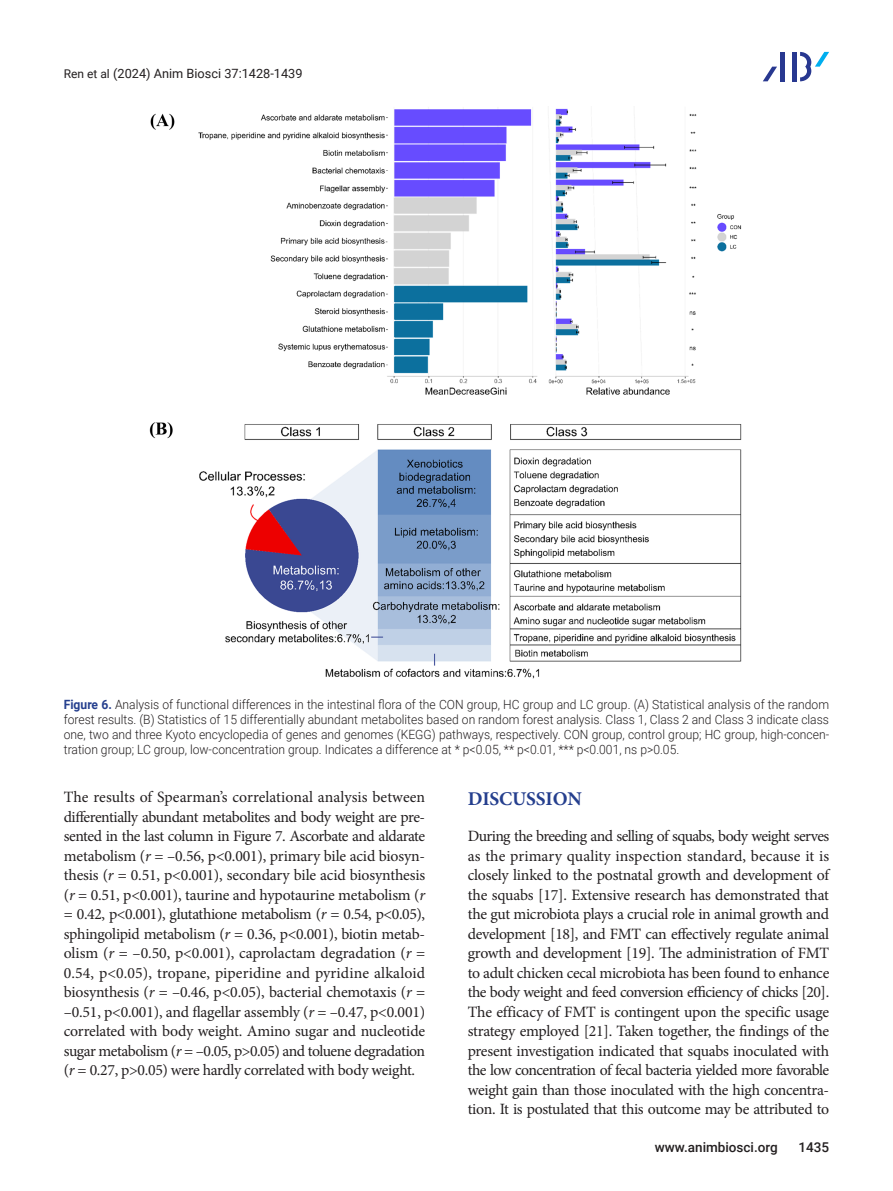
<style>
.page{position:relative;width:893px;height:1191px;background:#fff}
.page>*{position:absolute;margin:0;border:0;box-sizing:border-box;transform-origin:0 0}
.대제목{font:700 19.5px "Minion Pro";letter-spacing:-.01em;color:#253f8e}
.본문{font:15.75px/19.5px "Minion Pro";letter-spacing:-.025em;color:#231f20;text-align:justify}
.t1{font:500 13.5px "Roboto";color:#231f20}
.표_그림__제목{font:300 12.75px/15px "Roboto";color:#231f20;text-align:justify;scale:.95 1}
.t2{font:12.75px "Roboto";color:#231f20}
.s1{font-size:12px}
.s2{font-weight:700;color:#253f8e}
.s3{font-style:italic}
</style>
<div class="page">
<div style="left:792px;top:52px;width:5px;height:29px;background:#283890"></div>
<hr style="left:781px;top:52px;width:4px;height:29px;background:#283890">
<svg style="left:763px;top:67px;width:14px;height:14px"></svg>
<svg style="left:800px;top:52px;width:29px;height:29px"></svg>
<img style="left:149px;top:108px;width:593px;height:571px">
<p class="t2" style="left:64px;top:65px;width:240px"><span class="s1">Ren et al</span> (2024) Anim Biosci 37:1428-1439</p>
<p class="표_그림__제목" style="left:64px;top:696px;width:807px"><span class="s2">Figure 6.</span> Analysis of functional differences in the intestinal flora of the CON group, HC group and LC group. (A) Statistical analysis of the random forest results. (B) Statistics of 15 differentially abundant metabolites based on random forest analysis. Class 1, Class 2 and Class 3 indicate class one, two and three Kyoto encyclopedia of genes and genomes (KEGG) pathways, respectively. CON group, control group; HC group, high-concen&shy;tration group; LC group, low-concentration group. Indicates a difference at * p&lt;0.05, ** p&lt;0.01, *** p&lt;0.001, ns p&gt;0.05.</p>
<p class="본문" style="left:64px;top:787px;width:363px">The results of Spearman’s correlational analysis between differentially abundant metabolites and body weight are pre&shy;sented in the last column in Figure 7. Ascorbate and aldarate metabolism (<span class="s3">r</span> = –0.56, p&lt;0.001), primary bile acid biosyn&shy;thesis (<span class="s3">r</span> = 0.51, p&lt;0.001), secondary bile acid biosynthesis (<span class="s3">r</span> = 0.51, p&lt;0.001), taurine and hypotaurine metabolism (<span class="s3">r </span>= 0.42, p&lt;0.001), glutathione metabolism (<span class="s3">r</span> = 0.54, p&lt;0.05), sphingolipid metabolism (<span class="s3">r</span> = 0.36, p&lt;0.001), biotin metab&shy;olism (<span class="s3">r</span> = –0.50, p&lt;0.001), caprolactam degradation (<span class="s3">r</span> = 0.54, p&lt;0.05), tropane, piperidine and pyridine alkaloid biosynthesis (<span class="s3">r</span> = –0.46, p&lt;0.05), bacterial chemotaxis (<span class="s3">r</span> = –0.51, p&lt;0.001), and flagellar assembly (<span class="s3">r</span> = –0.47, p&lt;0.001) correlated with body weight. Amino sugar and nucleotide sugar metabolism (<span class="s3">r</span> = –0.05, p&gt;0.05) and toluene degradation (<span class="s3">r</span> = 0.27, p&gt;0.05) were hardly correlated with body weight.</p>
<p class="대제목" style="left:468px;top:785px;width:116px">DISCUSSION</p>
<p class="본문" style="left:468px;top:826px;width:363px">During the breeding and selling of squabs, body weight serves as the primary quality inspection standard, because it is closely linked to the postnatal growth and development of the squabs [17]. Extensive research has demonstrated that the gut microbiota plays a crucial role in animal growth and development [18], and FMT can effectively regulate animal growth and development [19]. The administration of FMT to adult chicken cecal microbiota has been found to enhance the body weight and feed conversion efficiency of chicks [20].<br>The efficacy of FMT is contingent upon the specific usage strategy employed [21]. Taken together, the findings of the present investigation indicated that squabs inoculated with the low concentration of fecal bacteria yielded more favorable weight gain than those inoculated with the high concentra&shy;tion. It is postulated that this outcome may be attributed to</p>
<p class="t1" style="left:655px;top:1137px;width:125px">www.animbiosci.org</p>
<p class="t1" style="left:798px;top:1137px;width:32px">1435</p>
</div>
